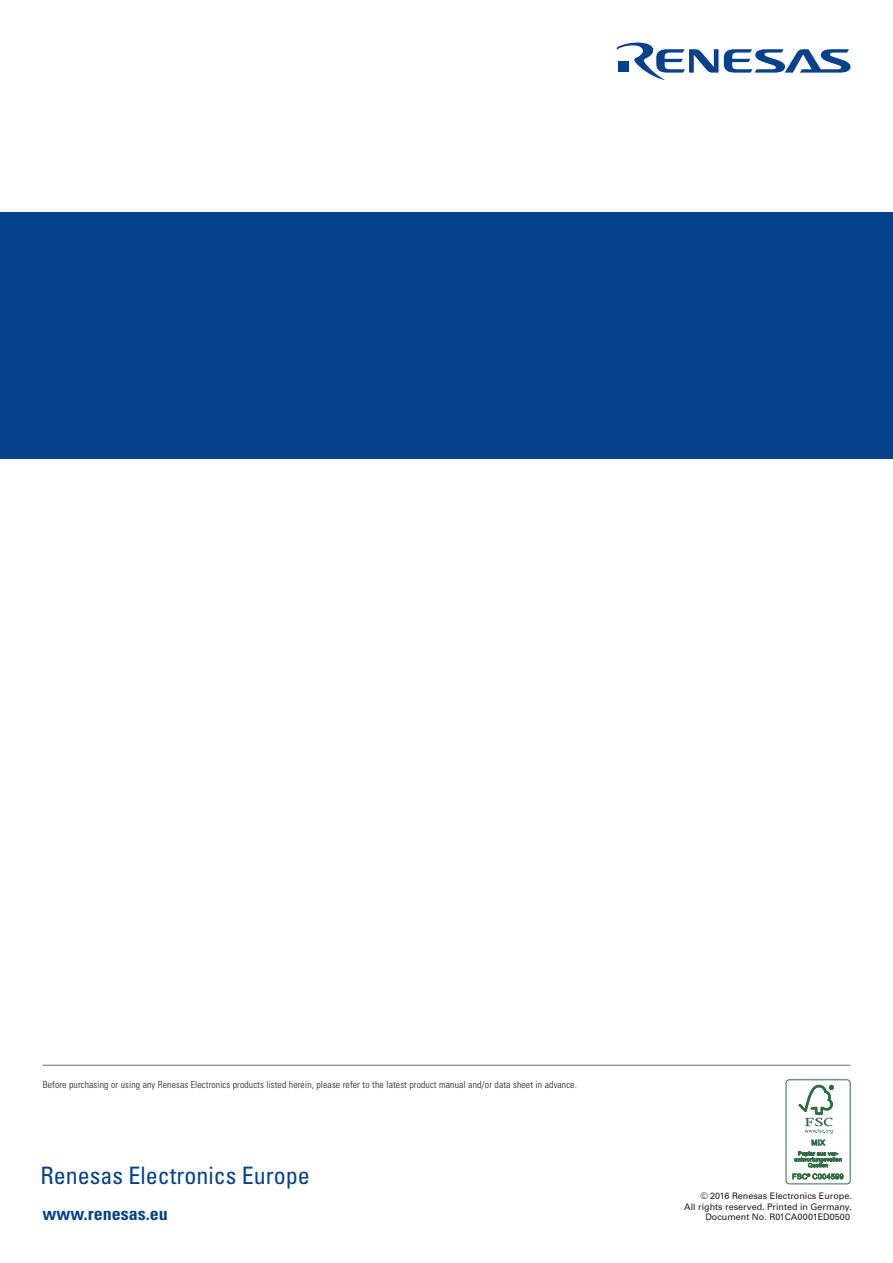
<style>
.page{position:relative;width:893px;height:1263px;background:#fff}
.page>*{position:absolute;margin:0;border:0;box-sizing:border-box;transform-origin:0 0}
.t1{font:condensed 24px "Univers";color:#06418b}
.t2{font:700 condensed 18px "Univers";color:#06418b}
.t3{font:300 condensed 9.75px "Univers";letter-spacing:.01em;color:#1d1d1b}
.t4{font:9px/10.5px "Univers";color:#1d1d1b;text-align:right}
</style>
<div class="page">
<div style="left:0;top:213px;width:893px;height:246px;background:#06418b"></div>
<svg style="left:724px;top:49px;width:126px;height:24px"></svg>
<svg style="left:617px;top:43px;width:101px;height:37px"></svg>
<hr style="left:43px;top:1065px;width:807px;height:1px;background:#706f6f">
<div style="left:786px;top:1079px;width:64px;height:105px;border:1px solid #306a46;border-radius:3px"></div>
<svg style="left:798px;top:1085px;width:36px;height:60px"></svg>
<svg style="left:792px;top:1151px;width:51px;height:28px"></svg>
<p class="t3" style="left:43px;top:1078px;width:536px">Before purchasing or using any Renesas Electronics products listed herein, please refer to the latest product manual and/or data sheet in advance.</p>
<h1 class="t1" style="left:41px;top:1160px;width:271px">Renesas Electronics Europe</h1>
<p class="t4" style="left:684px;top:1191px;width:169px">© 2016 Renesas Electronics Europe.<br>All rights reserved. Printed in Germany.</p>
<h2 class="t2" style="left:43px;top:1203px;width:127px">www.renesas.eu</h2>
<p class="t4" style="left:705px;top:1212px;width:146px">Document No. R01CA0001ED0500</p>
</div>
